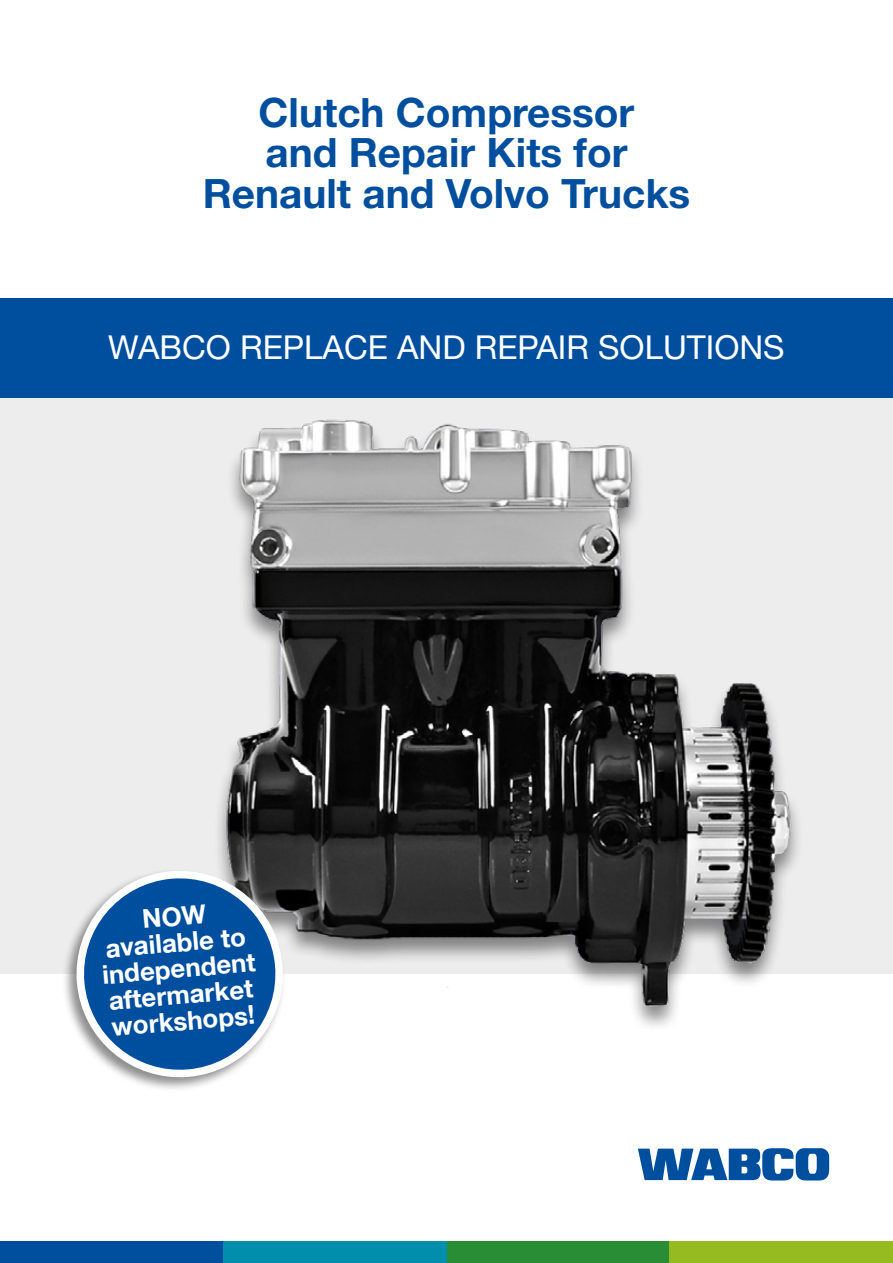
<style>
.page{position:relative;width:893px;height:1263px;background:#fff}
.page>*{position:absolute;margin:0;border:0;box-sizing:border-box;transform-origin:0 0}
.t1{font:700 40.5px/40.5px "Helvetica Neue LT Std";color:#004f9f;text-align:center}
.t2{font:33px "Helvetica Neue LT Std";color:#fff}
.t3{font:700 25.95px/26.2px "Helvetica Neue LT Com";color:#fff;text-align:center}
</style>
<div class="page">
<div style="left:0;top:340px;width:893px;height:634px;background:#ededed"></div>
<div style="left:446px;top:1242px;width:224px;height:21px;background:#298d35"></div>
<div style="left:670px;top:1242px;width:223px;height:21px;background:#95bb20"></div>
<div style="left:0;top:1242px;width:223px;height:21px;background:#004f9f"></div>
<div style="left:223px;top:1242px;width:223px;height:21px;background:#008ead"></div>
<div style="left:0;top:298px;width:893px;height:100px;background:#004f9f"></div>
<img style="left:218px;top:419px;width:581px;height:607px">
<div style="left:62px;top:868px;width:224px;height:224px;background:#000;opacity:.45"></div>
<svg style="left:76px;top:870px;width:208px;height:211px"></svg>
<svg style="left:638px;top:1148px;width:191px;height:32px"></svg>
<p class="t1" style="left:203px;top:91px;width:489px">Clutch Compressor<br>and Repair Kits for<br>Renault and Volvo Trucks</p>
<p class="t2" style="left:108px;top:328px;width:678px">WABCO REPLACE AND REPAIR SOLUTIONS</p>
<p class="t3" style="left:96px;top:909px;width:155px;rotate:-5deg">NOW available to independent aftermarket workshops!</p>
</div>
